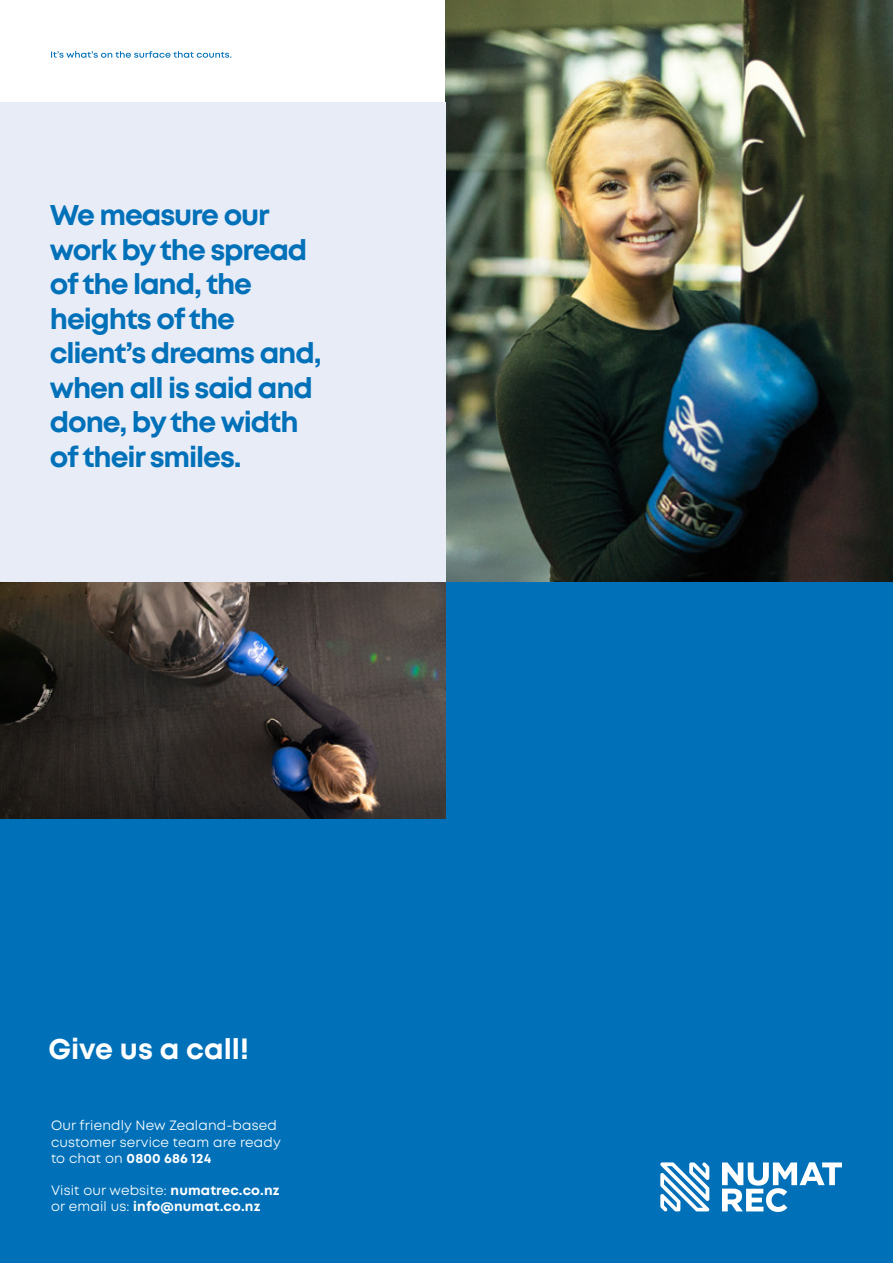
<style>
.page{position:relative;width:893px;height:1263px;background:#fff}
.page>*{position:absolute;margin:0;border:0;box-sizing:border-box;transform-origin:0 0}
.t1{font:700 28.5px/34.5px "Mont";letter-spacing:-.04em;color:#0071b9}
.t2{font:700 28.5px "Mont";color:#fff}
.t3{font:13.5px/16.2px "Mont";letter-spacing:.01em;color:#fff}
.t4{font:700 13.5px/16.2px "Mont";letter-spacing:.01em;color:#fff}
.s1{font-weight:700}
.s2{font-weight:400}
</style>
<div class="page">
<img style="left:446px;top:0;width:447px;height:582px">
<div style="left:0;top:582px;width:893px;height:681px;background:#0071b9"></div>
<div style="left:0;top:103px;width:446px;height:484px;background:#e8ecf7"></div>
<img style="left:0;top:583px;width:446px;height:235px">
<svg style="left:660px;top:1162px;width:49px;height:49px"></svg>
<svg style="left:722px;top:1162px;width:120px;height:50px"></svg>
<svg style="left:51px;top:51px;width:180px;height:7px"></svg>
<p class="t1" style="left:50px;top:198px;width:273px">We measure our work by the spread of the land, the heights of the client’s dreams and, when all is said and done, by the width of their smiles.</p>
<p class="t2" style="left:48px;top:1030px;width:202px">Give us a call!</p>
<p class="t3" style="left:51px;top:1117px;width:231px">Our friendly New Zealand-based customer service team are ready to chat on <span class="s1">0800 686 124</span></p>
<p class="t4" style="left:51px;top:1182px;width:230px"><span class="s2">Visit our website:</span> numatrec.co.nz <span class="s2">or email us:</span> info@numat.co.nz</p>
</div>
